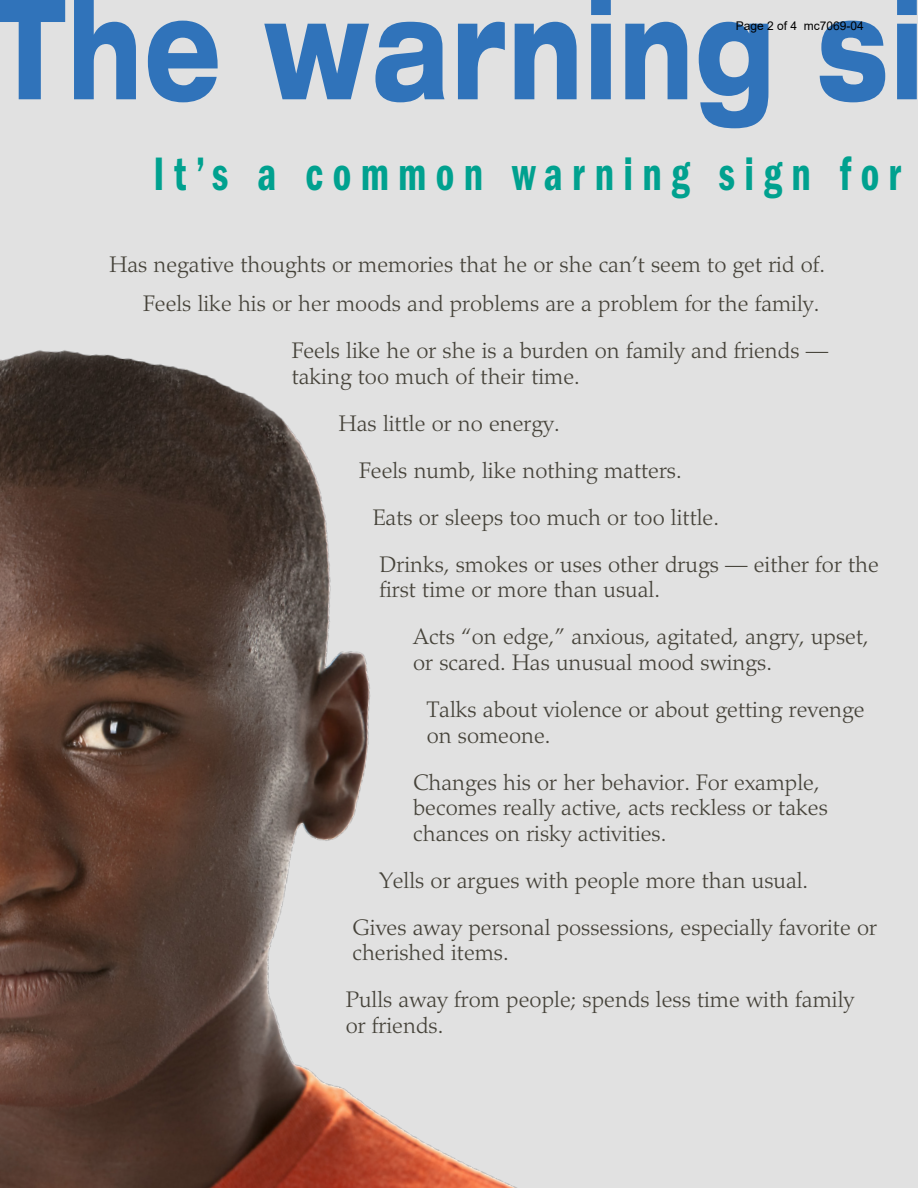
<style>
.page{position:relative;width:918px;height:1188px;background:#e1e1e1}
.page>*{position:absolute;margin:0;border:0;box-sizing:border-box;transform-origin:0 0}
.H1_B{font:800 expanded 139.5px "Helvetica Neue LT Std";letter-spacing:.04em;color:#3073ba;scale:.67 1}
.H2_B{font:48.6px "ITC Franklin Gothic Std Dm Cd";letter-spacing:.23em;color:#00a18f;scale:.83 1}
.Body{font:300 22.5px/25.5px "Palatino LT Std";color:#46433a}
.t1{font:12px "Arial";color:#000}
</style>
<div class="page">
<img style="left:0;top:350px;width:517px;height:838px">
<p class="H1_B" style="left:-6px;top:-40px;width:1387px">The warning si</p>
<p class="t1" style="left:736px;top:17px;width:130px">Page 2 of 4 mc7069-04</p>
<p class="H2_B" style="left:154px;top:146px;width:902px">It’s a common warning sign for</p>
<p class="Body" style="left:109px;top:252px;width:717px">Has negative thoughts or memories that he or she can’t seem to get rid of.</p>
<p class="Body" style="left:143px;top:291px;width:678px">Feels like his or her moods and problems are a problem for the family.</p>
<p class="Body" style="left:292px;top:338px;width:538px">Feels like he or she is a burden on family and friends — taking too much of their time.</p>
<p class="Body" style="left:339px;top:411px;width:222px">Has little or no energy.</p>
<p class="Body" style="left:359px;top:458px;width:324px">Feels numb, like nothing matters.</p>
<p class="Body" style="left:373px;top:505px;width:348px">Eats or sleeps too much or too little.</p>
<p class="Body" style="left:379px;top:552px;width:501px">Drinks, smokes or uses other drugs — either for the first time or more than usual.</p>
<p class="Body" style="left:413px;top:624px;width:457px">Acts “on edge,” anxious, agitated, angry, upset, or scared. Has unusual mood swings.</p>
<p class="Body" style="left:427px;top:697px;width:439px">Talks about violence or about getting revenge on someone.</p>
<p class="Body" style="left:413px;top:770px;width:416px">Changes his or her behavior. For example, becomes really active, acts reckless or takes chances on risky activities.</p>
<p class="Body" style="left:379px;top:868px;width:430px">Yells or argues with people more than usual.</p>
<p class="Body" style="left:352px;top:915px;width:526px">Gives away personal possessions, especially favorite or cherished items.</p>
<p class="Body" style="left:346px;top:987px;width:510px">Pulls away from people; spends less time with family or friends.</p>
</div>
